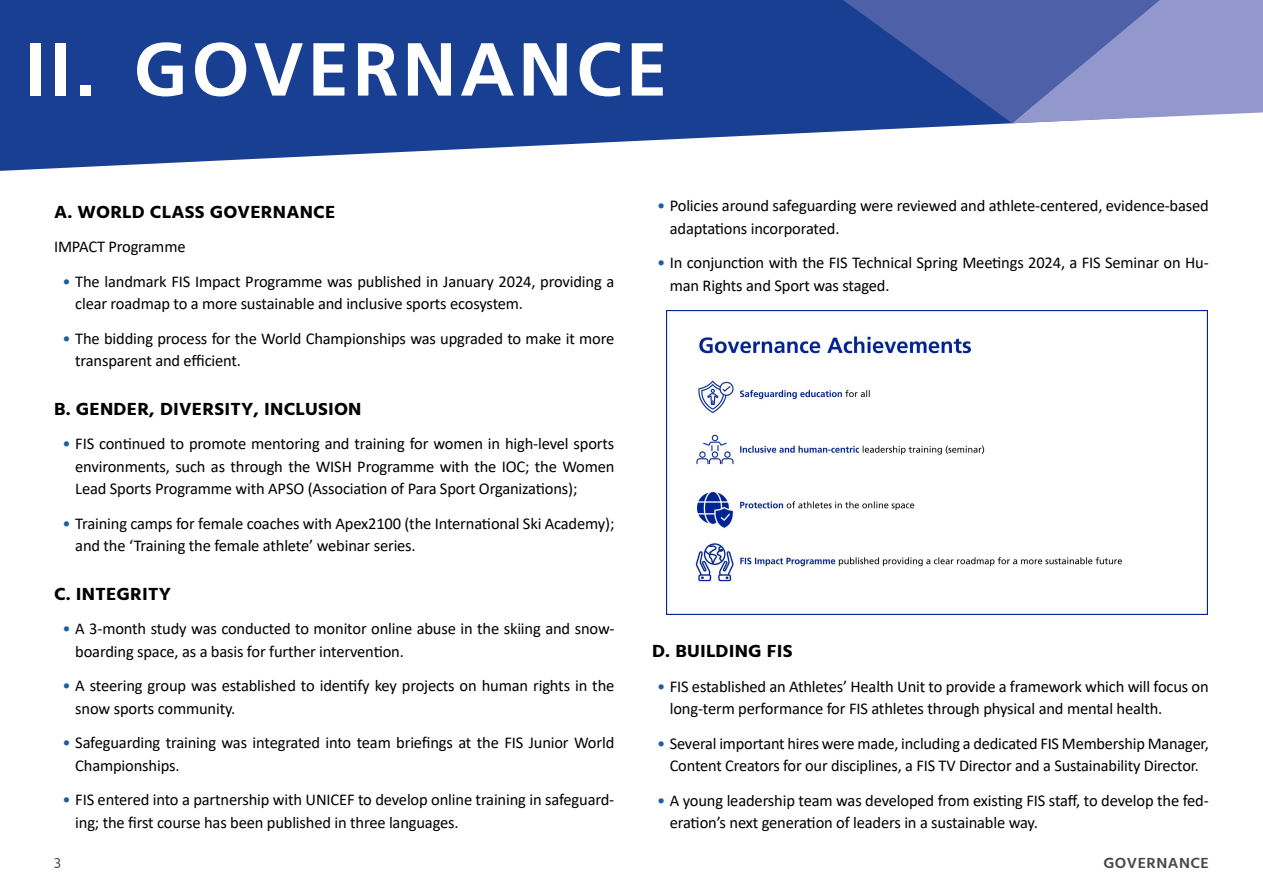
<style>
.page{position:relative;width:1263px;height:893px;background:#fff}
.page>*{position:absolute;margin:0;border:0;box-sizing:border-box;transform-origin:0 0}
.t1{font:700 75px "Frutiger CE";letter-spacing:.05em;color:#fff}
.t2{font:700 18px "Hind";letter-spacing:.01em;color:#000;scale:1.06 1}
.t3{font:16.5px/22.5px "Calibri";letter-spacing:-.01em;color:#000}
.t4{font:600 15px "Hind";letter-spacing:.03em;color:#474746;scale:1.06 1}
.t5{font:15px "Hind";color:#474746}
.s1{color:#1f5ca6}
</style>
<div class="page">
<svg style="left:0;top:0;width:1018px;height:171px;fill:#183f91"></svg>
<svg style="left:702px;top:0;width:561px;height:123px;background:#4d64a9"></svg>
<img style="left:667px;top:310px;width:541px;height:293px">
<img style="left:666px;top:603px;width:542px;height:12px">
<h1 class="t1" style="left:26px;top:25px;width:643px">II. GOVERNANCE</h1>
<p class="t2" style="left:54px;top:201px;width:267px">A. WORLD CLASS GOVERNANCE</p>
<p class="t3" style="left:54px;top:235px;width:133px">IMPACT Programme</p>
<p class="t3" style="left:75px;top:270px;width:541px;text-indent:-13px"><span class="s1">•</span> The landmark FIS Impact Programme was published in January 2024, providing a clear roadmap to a more sustainable and inclusive sports ecosystem.</p>
<p class="t3" style="left:75px;top:327px;width:540px;text-indent:-13px"><span class="s1">•</span> The bidding process for the World Championships was upgraded to make it more transparent and efficient.</p>
<p class="t2" style="left:54px;top:398px;width:292px">B. GENDER, DIVERSITY, INCLUSION</p>
<p class="t3" style="left:75px;top:432px;width:541px;text-align:justify;text-indent:-13px"><span class="s1">•</span> FIS continued to promote mentoring and training for women in high-level sports environments, such as through the WISH Programme with the IOC; the Women Lead Sports Programme with APSO (Association of Para Sport Organizations);</p>
<p class="t3" style="left:75px;top:512px;width:541px;text-indent:-13px"><span class="s1">•</span> Training camps for female coaches with Apex2100 (the International Ski Academy); and the ‘Training the female athlete’ webinar series.</p>
<p class="t2" style="left:54px;top:583px;width:112px">C. INTEGRITY</p>
<p class="t3" style="left:75px;top:617px;width:541px;text-indent:-13px"><span class="s1">•</span> A 3-month study was conducted to monitor online abuse in the skiing and snow&shy;boarding space, as a basis for further intervention.</p>
<p class="t3" style="left:75px;top:674px;width:541px;text-indent:-13px"><span class="s1">•</span> A steering group was established to identify key projects on human rights in the snow sports community.</p>
<p class="t3" style="left:75px;top:731px;width:541px;text-indent:-13px"><span class="s1">•</span> Safeguarding training was integrated into team briefings at the FIS Junior World<br>Championships.</p>
<p class="t3" style="left:75px;top:788px;width:540px;text-indent:-13px"><span class="s1">•</span> FIS entered into a partnership with UNICEF to develop online training in safeguard&shy;ing; the first course has been published in three languages.</p>
<p class="t3" style="left:670px;top:194px;width:541px;text-indent:-13px"><span class="s1">•</span> Policies around safeguarding were reviewed and athlete-centered, evidence-based adaptations incorporated.</p>
<p class="t3" style="left:670px;top:251px;width:541px;text-indent:-13px"><span class="s1">•</span> In conjunction with the FIS Technical Spring Meetings 2024, a FIS Seminar on Hu&shy;man Rights and Sport was staged.</p>
<p class="t2" style="left:652px;top:640px;width:134px">D. BUILDING FIS</p>
<p class="t3" style="left:670px;top:674px;width:540px;text-indent:-13px"><span class="s1">•</span> FIS established an Athletes’ Health Unit to provide a framework which will focus on long-term performance for FIS athletes through physical and mental health.</p>
<p class="t3" style="left:657px;top:731px;width:553px;text-align:center"><span class="s1">•</span> Several important hires were made, including a dedicated FIS Membership Manager,<br>Content Creators for our disciplines, a FIS TV Director and a Sustainability Director.</p>
<p class="t3" style="left:670px;top:788px;width:541px;text-indent:-13px"><span class="s1">•</span> A young leadership team was developed from existing FIS staff, to develop the fed&shy;eration’s next generation of leaders in a sustainable way.</p>
<p class="t5" style="left:54px;top:853px;width:8px">3</p>
<p class="t4" style="left:1103px;top:854px;width:101px">GOVERNANCE</p>
</div>
